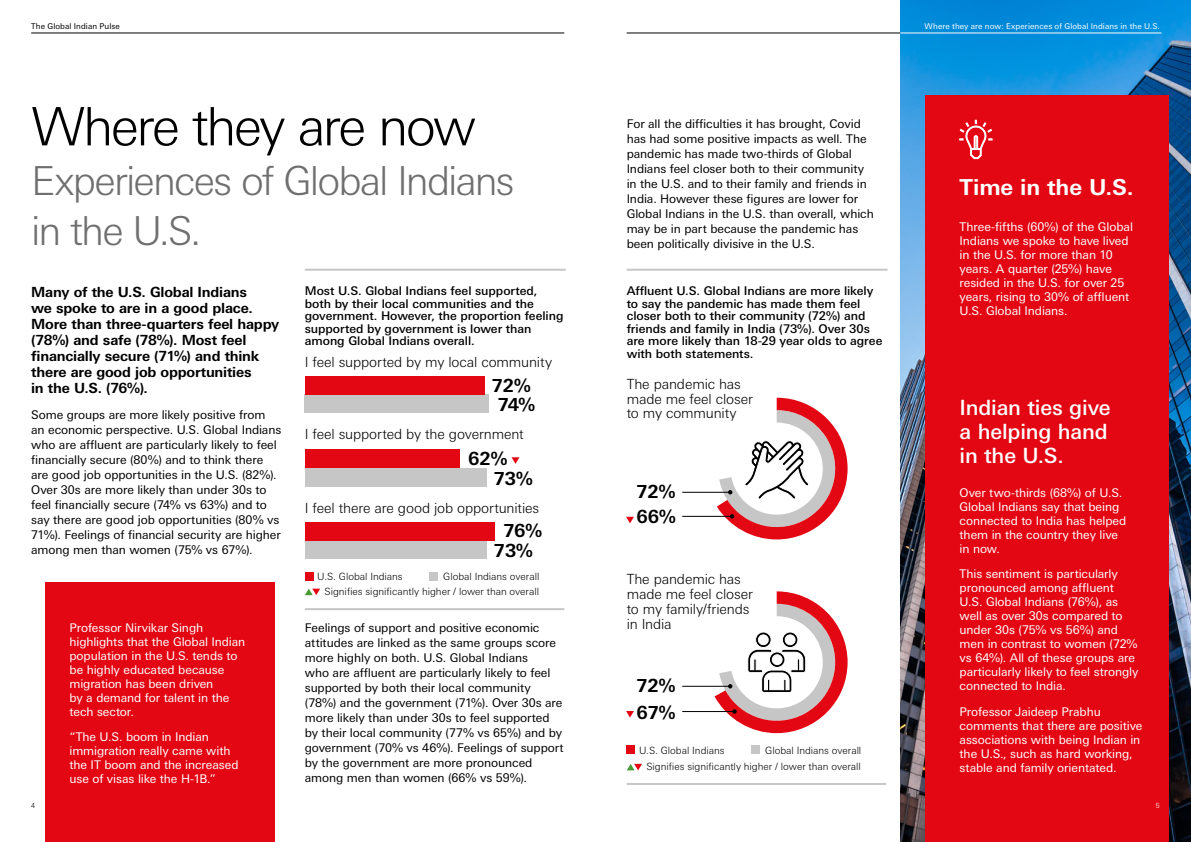
<style>
.page{position:relative;width:1191px;height:842px;background:#fff}
.page>*{position:absolute;margin:0;border:0;box-sizing:border-box;transform-origin:0 0}
.t1{font:300 53px "Univers Nextfor HSBC";letter-spacing:-.055em;color:#000}
.t2{font:300 40px/50px "Univers Nextfor HSBC";letter-spacing:-.045em;color:#706f6f}
.t3{font:700 22px "Univers Nextfor HSBC";letter-spacing:-.005em;color:#fff}
.t4{font:500 21px/24px "Univers Nextfor HSBC";letter-spacing:-.01em;color:#fff}
.t5{font:700 18px/19.3px "Univers Nextfor HSBC";letter-spacing:-.02em;color:#000;text-align:center}
.t6{font:300 14px/15px "Univers Nextfor HSBC";letter-spacing:-.01em;color:#000}
.t7{font:700 14px/16px "Univers Nextfor HSBC";letter-spacing:-.015em;color:#000}
.t8{font:12px/15px "Univers Nextfor HSBC";letter-spacing:-.005em;color:#000}
.t9{font:12px/14px "Univers Nextfor HSBC";letter-spacing:-.01em;color:#fff}
.t10{font:500 12px/12.5px "Univers Nextfor HSBC";letter-spacing:-.005em;color:#000}
.t11{font:300 10px "Univers Nextfor HSBC";letter-spacing:-.005em;color:#000}
.t12{font:8px "Univers Nextfor HSBC";letter-spacing:.01em;color:#fff}
.t13{font:8px "Univers Nextfor HSBC";letter-spacing:.01em;color:#000}
.t14{font:300 7px "Univers Nextfor HSBC";color:#000}
.t15{font:300 7px "Univers Nextfor HSBC";color:#fff}
</style>
<div class="page">
<div style="left:45px;top:583px;width:230px;height:259px;background:#e30613"></div>
<svg style="left:511px;top:457px;width:8px;height:7px"></svg>
<hr style="left:305px;top:269px;width:261px;height:2px;background:#c6c6c6">
<div style="left:305px;top:394px;width:184px;height:19px;background:#c6c6c6"></div>
<div style="left:305px;top:540px;width:181px;height:19px;background:#c6c6c6"></div>
<svg style="left:305px;top:589px;width:15px;height:6px"></svg>
<hr style="left:305px;top:608px;width:259px;height:2px;background:#c6c6c6">
<div style="left:305px;top:572px;width:8px;height:8px;background:#e30613"></div>
<div style="left:429px;top:572px;width:9px;height:8px;background:#c6c6c6"></div>
<div style="left:305px;top:468px;width:181px;height:19px;background:#c6c6c6"></div>
<hr style="left:626px;top:269px;width:261px;height:2px;background:#c6c6c6">
<svg style="left:626px;top:711px;width:8px;height:6px"></svg>
<svg style="left:626px;top:517px;width:8px;height:6px"></svg>
<svg style="left:627px;top:764px;width:15px;height:6px"></svg>
<div style="left:626px;top:745px;width:9px;height:9px;background:#e30613"></div>
<div style="left:751px;top:745px;width:9px;height:9px;background:#c6c6c6"></div>
<hr style="left:626px;top:783px;width:260px;height:2px;background:#c6c6c6">
<hr style="left:682px;top:516px;width:48px;height:1px;background:#000">
<hr style="left:682px;top:711px;width:52px;height:1px;background:#000">
<hr style="left:682px;top:686px;width:48px;height:1px;background:#000">
<svg style="left:714px;top:591px;width:133px;height:142px"></svg>
<hr style="left:682px;top:492px;width:48px;height:1px;background:#000">
<svg style="left:717px;top:398px;width:130px;height:141px"></svg>
<div style="left:305px;top:376px;width:180px;height:18px;background:#e30613"></div>
<div style="left:305px;top:522px;width:190px;height:18px;background:#e30613"></div>
<div style="left:305px;top:449px;width:155px;height:19px;background:#e30613"></div>
<img style="left:900px;top:0;width:291px;height:842px">
<div style="left:925px;top:95px;width:244px;height:747px;background:#e30613"></div>
<svg style="left:959px;top:120px;width:33px;height:39px"></svg>
<hr style="left:626px;top:33px;width:274px;height:1px;background:#000">
<hr style="left:900px;top:33px;width:261px;height:1px;background:#fff">
<hr style="left:31px;top:33px;width:533px;height:1px;background:#000">
<p class="t13" style="left:31px;top:20px;width:90px">The Global Indian Pulse</p>
<h1 class="t1" style="left:31px;top:89px;width:446px">Where they are now</h1>
<h2 class="t2" style="left:31px;top:153px;width:485px">Experiences of Global Indians in the U.S.</h2>
<p class="t7" style="left:31px;top:283px;width:249px">Many of the U.S. Global Indians<br>we spoke to are in a good place.<br>More than three-quarters feel happy (78%) and safe (78%). Most feel financially secure (71%) and think there are good job opportunities<br>in the U.S. (76%).</p>
<p class="t8" style="left:31px;top:406px;width:252px">Some groups are more likely positive from an economic perspective. U.S. Global Indians who are affluent are particularly likely to feel financially secure (80%) and to think there are good job opportunities in the U.S. (82%).<br>Over 30s are more likely than under 30s to feel financially secure (74% vs 63%) and to say there are good job opportunities (80% vs 71%). Feelings of financial security are higher among men than women (75% vs 67%).</p>
<p class="t14" style="left:31px;top:800px;width:5px">4</p>
<p class="t9" style="left:69px;top:620px;width:177px">Professor Nirvikar Singh highlights that the Global Indian population in the U.S. tends to be highly educated because migration has been driven<br>by a demand for talent in the tech sector.</p>
<p class="t9" style="left:69px;top:729px;width:171px">“The U.S. boom in Indian immigration really came with the IT boom and the increased use of visas like the H-1B.”</p>
<p class="t10" style="left:305px;top:284px;width:260px">Most U.S. Global Indians feel supported, both by their local communities and the government. However, the proportion feeling supported by government is lower than among Global Indians overall.</p>
<p class="t6" style="left:305px;top:353px;width:249px">I feel supported by my local community</p>
<h3 class="t5" style="left:492px;top:374px;width:45px">72%<br>74%</h3>
<p class="t6" style="left:305px;top:425px;width:220px">I feel supported by the government</p>
<h3 class="t5" style="left:494px;top:448px;width:40px;line-height:19.8px;text-align:left;text-indent:-26px">62%<br>73%</h3>
<p class="t6" style="left:305px;top:500px;width:236px">I feel there are good job opportunities</p>
<h3 class="t5" style="left:503px;top:519px;width:40px">76%</h3>
<h3 class="t5" style="left:494px;top:539px;width:40px">73%</h3>
<p class="t11" style="left:317px;top:569px;width:87px">U.S. Global Indians</p>
<p class="t11" style="left:443px;top:569px;width:98px">Global Indians overall</p>
<p class="t11" style="left:324px;top:585px;width:216px">Signifies significantly higher / lower than overall</p>
<p class="t8" style="left:305px;top:619px;width:260px">Feelings of support and positive economic attitudes are linked as the same groups score more highly on both. U.S. Global Indians<br>who are affluent are particularly likely to feel supported by both their local community (78%) and the government (71%). Over 30s are more likely than under 30s to feel supported by their local community (77% vs 65%) and by government (70% vs 46%). Feelings of support by the government are more pronounced among men than women (66% vs 59%).</p>
<p class="t8" style="left:626px;top:116px;width:249px">For all the difficulties it has brought, Covid has had some positive impacts as well. The pandemic has made two-thirds of Global Indians feel closer both to their community in the U.S. and to their family and friends in India. However these figures are lower for Global Indians in the U.S. than overall, which may be in part because the pandemic has been politically divisive in the U.S.</p>
<p class="t10" style="left:626px;top:284px;width:257px">Affluent U.S. Global Indians are more likely to say the pandemic has made them feel closer both to their community (72%) and friends and family in India (73%). Over 30s are more likely than 18-29 year olds to agree with both statements.</p>
<p class="t6" style="left:626px;top:375px;width:128px">The pandemic has made me feel closer to my community</p>
<h3 class="t5" style="left:636px;top:481px;width:40px">72%</h3>
<h3 class="t5" style="left:636px;top:506px;width:41px">66%</h3>
<p class="t6" style="left:626px;top:571px;width:128px">The pandemic has made me feel closer to my family/friends in India</p>
<h3 class="t5" style="left:636px;top:675px;width:40px">72%</h3>
<h3 class="t5" style="left:636px;top:701px;width:40px">67%</h3>
<p class="t11" style="left:639px;top:743px;width:87px">U.S. Global Indians</p>
<p class="t11" style="left:765px;top:743px;width:98px">Global Indians overall</p>
<p class="t11" style="left:646px;top:760px;width:216px">Signifies significantly higher / lower than overall</p>
<p class="t12" style="left:924px;top:21px;width:237px">Where they are now: Experiences of Global Indians in the U.S.</p>
<h3 class="t3" style="left:959px;top:172px;width:175px">Time in the U.S.</h3>
<p class="t9" style="left:959px;top:219px;width:175px">Three-fifths (60%) of the Global<br>Indians we spoke to have lived in the U.S. for more than 10 years. A quarter (25%) have resided in the U.S. for over 25 years, rising to 30% of affluent<br>U.S. Global Indians.</p>
<h3 class="t4" style="left:959px;top:394px;width:152px">Indian ties give a helping hand in the U.S.</h3>
<p class="t9" style="left:959px;top:485px;width:168px">Over two-thirds (68%) of U.S.<br>Global Indians say that being connected to India has helped them in the country they live in now.</p>
<p class="t9" style="left:959px;top:566px;width:180px">This sentiment is particularly pronounced among affluent<br>U.S. Global Indians (76%), as well as over 30s compared to under 30s (75% vs 56%) and men in contrast to women (72% vs 64%). All of these groups are particularly likely to feel strongly connected to India.</p>
<p class="t9" style="left:959px;top:704px;width:184px">Professor Jaideep Prabhu comments that there are positive associations with being Indian in the U.S., such as hard working, stable and family orientated.</p>
<p class="t15" style="left:1155px;top:800px;width:5px">5</p>
</div>
